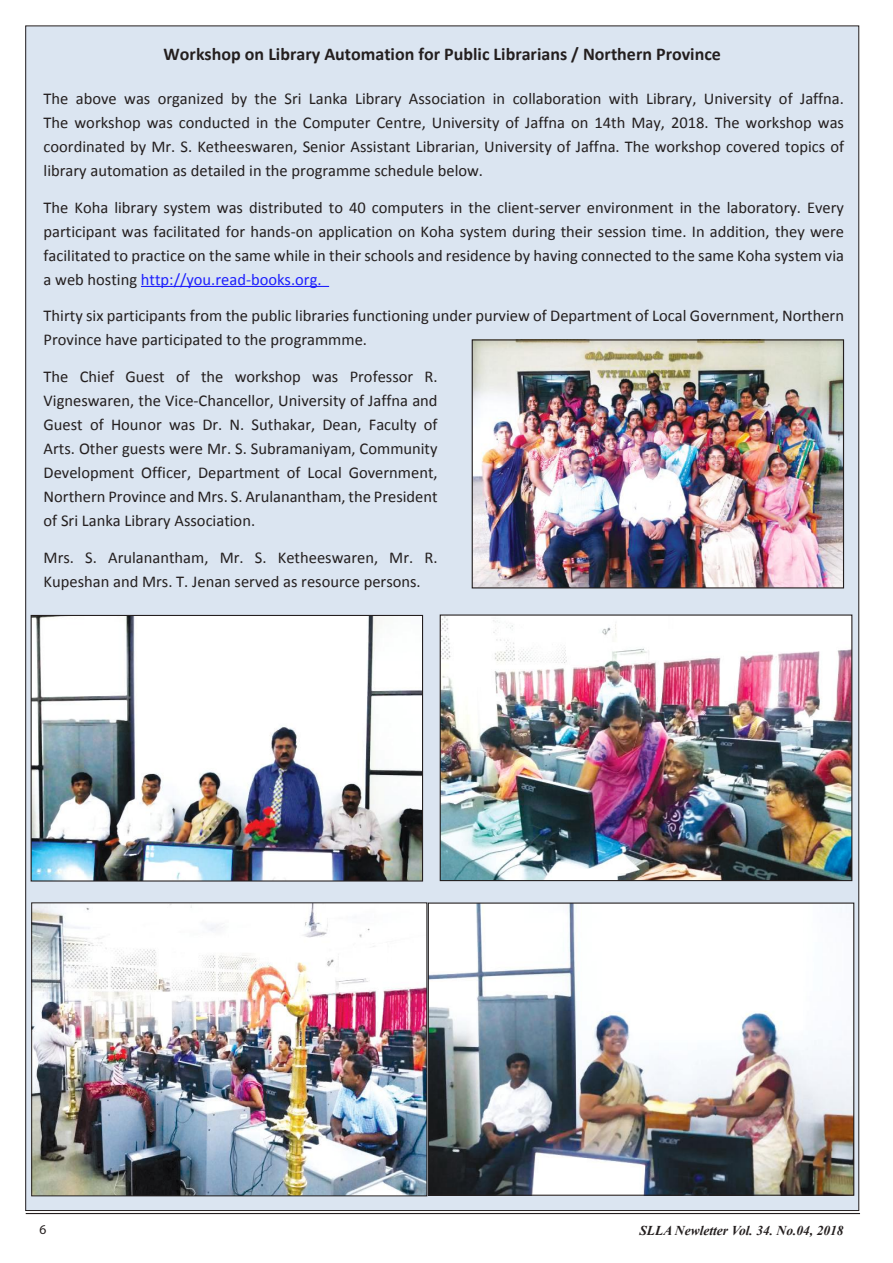
<style>
.page{position:relative;width:893px;height:1263px;background:#fff}
.page>*{position:absolute;margin:0;border:0;box-sizing:border-box;transform-origin:0 0}
.t1{font:700 18px "Calibri";color:#241f1f}
.t2{font:16.5px/24px "Calibri";color:#241f1f;text-align:justify}
.t3{font:italic 700 13.5px "Times New Roman";color:#241f1f}
.t4{font:13.5px "Myriad Pro";color:#241f1f}
.s1{color:#1d1ffd}
</style>
<div class="page">
<div style="left:26px;top:26px;width:833px;height:1184px;background:#dbe5f1"></div>
<hr style="left:26px;top:1213px;width:834px;height:1px;background:#241f1f">
<hr style="left:141px;top:286px;width:188px;height:1px;background:#1d1ffd">
<img style="left:474px;top:341px;width:368px;height:245px">
<div style="left:472px;top:339px;width:372px;height:249px;border:1px solid #241f1f"></div>
<img style="left:33px;top:903px;width:819px;height:293px">
<div style="left:31px;top:902px;width:396px;height:294px;border:1px solid #241f1f"></div>
<div style="left:428px;top:902px;width:426px;height:294px;border:1px solid #241f1f"></div>
<img style="left:33px;top:617px;width:388px;height:262px">
<div style="left:31px;top:615px;width:392px;height:266px;border:1px solid #241f1f"></div>
<img style="left:442px;top:616px;width:408px;height:263px">
<div style="left:440px;top:614px;width:412px;height:267px;border:1px solid #241f1f"></div>
<p class="t1" style="left:164px;top:43px;width:559px">Workshop on Library Automation for Public Librarians / Northern Province</p>
<p class="t2" style="left:44px;top:86px;width:802px">The above was organized by the Sri Lanka Library Association in collaboration with Library, University of Jaffna.<br>The workshop was conducted in the Computer Centre, University of Jaffna on 14th May, 2018. The workshop was coordinated by Mr. S. Ketheeswaren, Senior Assistant Librarian, University of Jaffna. The workshop covered topics of library automation as detailed in the programme schedule below.</p>
<p class="t2" style="left:44px;top:195px;width:802px">The Koha library system was distributed to 40 computers in the client-server environment in the laboratory. Every participant was facilitated for hands-on application on Koha system during their session time. In addition, they were facilitated to practice on the same while in their schools and residence by having connected to the same Koha system via a web hosting <span class="s1">http://you.read-books.org.</span></p>
<p class="t2" style="left:44px;top:304px;width:802px">Thirty six participants from the public libraries functioning under purview of Department of Local Government, Northern<br>Province have participated to the programmme.</p>
<p class="t2" style="left:44px;top:365px;width:396px">The Chief Guest of the workshop was Professor R.<br>Vigneswaren, the Vice-Chancellor, University of Jaffna and Guest of Hounor was Dr. N. Suthakar, Dean, Faculty of Arts. Other guests were Mr. S. Subramaniyam, Community Development Officer, Department of Local Government, Northern Province and Mrs. S. Arulanantham, the President of Sri Lanka Library Association.</p>
<p class="t2" style="left:44px;top:545px;width:396px">Mrs. S. Arulanantham, Mr. S. Ketheeswaren, Mr. R.<br>Kupeshan and Mrs. T. Jenan served as resource persons.</p>
<p class="t4" style="left:39px;top:1221px;width:8px">6</p>
<p class="t3" style="left:639px;top:1221px;width:206px">SLLA Newletter Vol. 34. No.04, 2018</p>
</div>
